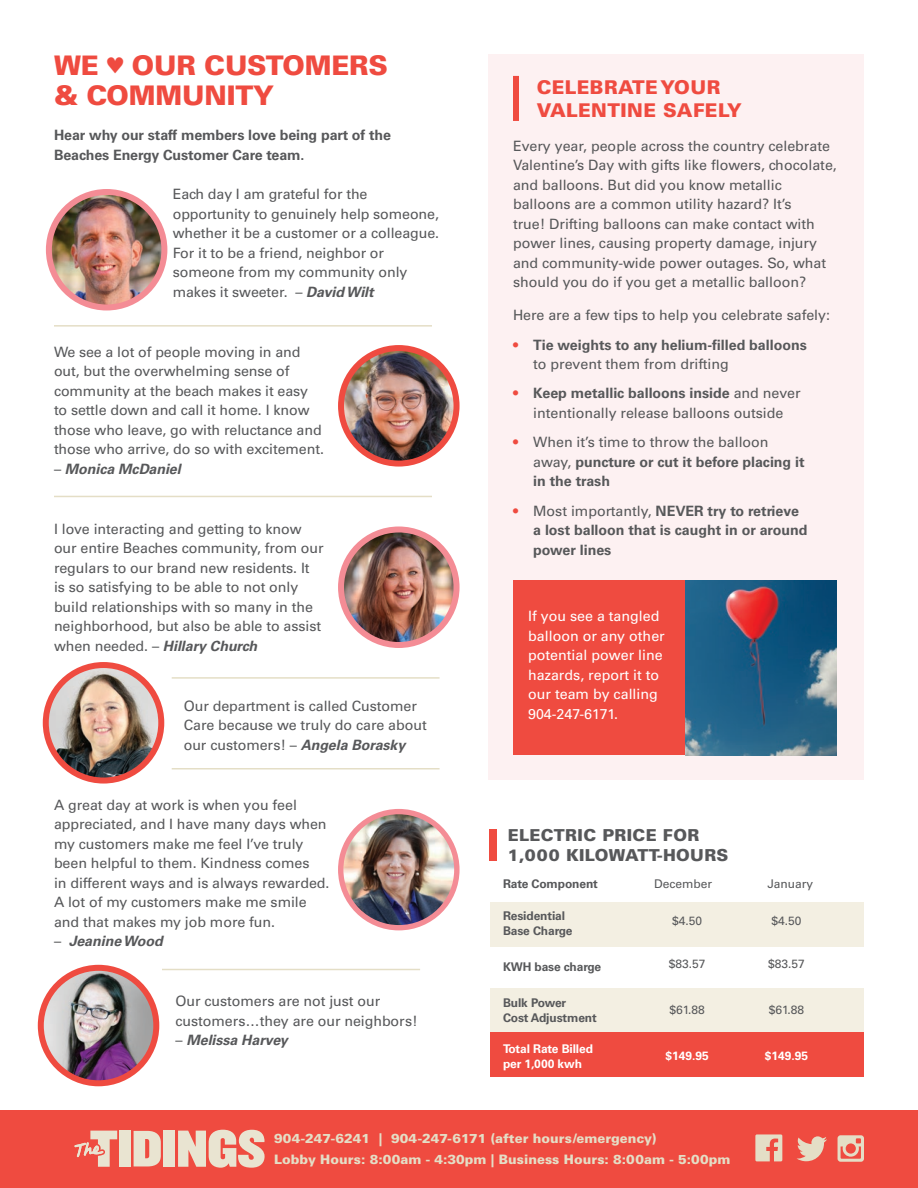
<style>
.page{position:relative;width:918px;height:1188px;background:#fff}
.page>*{position:absolute;margin:0;border:0;box-sizing:border-box;transform-origin:0 0}
.t1{font:900 27px/30px "Univers LT Std";letter-spacing:-.01em;color:#ef4b40}
.t2{font:900 18.9px/22.8px "Univers LT Std";letter-spacing:.02em;color:#ef4b40}
.t3{font:900 16.5px/19.8px "Univers LT Std";letter-spacing:.02em;color:#57585a}
.t4{font:14.25px/19.5px "Univers LT Std";letter-spacing:-.005em;color:#57585a}
.t5{font:700 14.25px/19.5px "Univers LT Std";letter-spacing:-.005em;color:#57585a}
.t6{font:14.25px/19.5px "Univers LT Std";color:#fff}
.t7{font:italic 700 14.25px "Univers LT Std";letter-spacing:-.005em;color:#57585a}
.t8{font:900 13.05px "Univers LT Std";color:#e4dec6}
.t9{font:700 12px/15px "Univers LT Std";letter-spacing:-.01em;color:#57585a}
.t10{font:12px "Univers LT Std";color:#57585a}
.t11{font:700 12px/15px "Univers LT Std";letter-spacing:-.01em;color:#fff}
.s1{font-family:"Menlo";font-weight:700}
.s2{font-weight:700;font-style:italic}
.s3{font-weight:400;font-style:normal}
.s4{font-weight:400;color:#ef4b40}
.s5{font-weight:400}
.s6{color:#ef4b40}
.s7{font-weight:700}
</style>
<div class="page">
<div style="left:489px;top:54px;width:375px;height:726px;background:#fdf1f2"></div>
<div style="left:513px;top:580px;width:324px;height:175px;background:#ef4b40"></div>
<img style="left:686px;top:580px;width:151px;height:175px">
<div style="left:490px;top:902px;width:374px;height:45px;background:#f3efe2"></div>
<div style="left:490px;top:988px;width:374px;height:45px;background:#f3efe2"></div>
<div style="left:490px;top:1033px;width:374px;height:44px;background:#ef4b40"></div>
<div style="left:490px;top:829px;width:7px;height:32px;background:#ef4b40"></div>
<div style="left:0;top:1110px;width:918px;height:78px;background:#ef4b40"></div>
<img style="left:49px;top:192px;width:115px;height:116px;border-radius:58px">
<div style="left:46px;top:189px;width:121px;height:121px;border:6px solid #f48c95;border-radius:50%"></div>
<img style="left:341px;top:530px;width:116px;height:115px;border-radius:58px">
<div style="left:338px;top:526px;width:122px;height:122px;border:6px solid #f48c95;border-radius:50%"></div>
<img style="left:343px;top:812px;width:111px;height:116px">
<div style="left:338px;top:809px;width:122px;height:121px;border:5px solid #f48c95;border-radius:50%"></div>
<img style="left:341px;top:348px;width:116px;height:116px">
<div style="left:338px;top:345px;width:122px;height:122px;border:6px solid #ef4b40;border-radius:50%"></div>
<img style="left:46px;top:665px;width:115px;height:116px;border-radius:58px">
<div style="left:43px;top:662px;width:121px;height:122px;border:6px solid #ef4b40;border-radius:50%"></div>
<img style="left:41px;top:968px;width:115px;height:115px;border-radius:58px">
<div style="left:38px;top:965px;width:121px;height:121px;border:6px solid #ef4b40;border-radius:50%"></div>
<div style="left:513px;top:76px;width:6px;height:45px;background:#ef4b40"></div>
<svg style="left:178px;top:1130px;width:87px;height:38px"></svg>
<div style="left:163px;top:1131px;width:12px;height:36px;background:#e9e4d1"></div>
<svg style="left:134px;top:1131px;width:27px;height:35px"></svg>
<div style="left:119px;top:1131px;width:12px;height:36px;background:#e9e4d1"></div>
<svg style="left:74px;top:1131px;width:43px;height:36px"></svg>
<hr style="left:54px;top:325px;width:378px;height:2px;background:#e4dec6">
<hr style="left:54px;top:496px;width:378px;height:1px;background:#e4dec6">
<hr style="left:172px;top:677px;width:268px;height:2px;background:#e4dec6">
<hr style="left:172px;top:768px;width:268px;height:2px;background:#e4dec6">
<hr style="left:162px;top:969px;width:258px;height:1px;background:#e4dec6">
<svg style="left:755px;top:1134px;width:27px;height:27px"></svg>
<svg style="left:838px;top:1135px;width:26px;height:27px"></svg>
<svg style="left:797px;top:1136px;width:30px;height:25px"></svg>
<p class="t1" style="left:54px;top:50px;width:335px">WE <span class="s1">♥</span> OUR CUSTOMERS &amp; COMMUNITY</p>
<p class="t5" style="left:54px;top:126px;width:339px">Hear why our staff members love being part of the<br>Beaches Energy Customer Care team.</p>
<p class="t4" style="left:173px;top:185px;width:268px">Each day I am grateful for the opportunity to genuinely help someone, whether it be a customer or a colleague.<br>For it to be a friend, neighbor or someone from my community only makes it sweeter. – <span class="s2">David Wilt</span></p>
<p class="t4" style="left:54px;top:342px;width:271px">We see a lot of people moving in and out, but the overwhelming sense of community at the beach makes it easy to settle down and call it home. I know those who leave, go with reluctance and those who arrive, do so with excitement.</p>
<p class="t7" style="left:54px;top:460px;width:128px"><span class="s3">–</span> Monica McDaniel</p>
<p class="t4" style="left:54px;top:519px;width:271px">I love interacting and getting to know our entire Beaches community, from our regulars to our brand new residents. It is so satisfying to be able to not only build relationships with so many in the neighborhood, but also be able to assist when needed. – <span class="s2">Hillary Church</span></p>
<p class="t4" style="left:184px;top:696px;width:245px">Our department is called Customer<br>Care because we truly do care about our customers! – <span class="s2">Angela Borasky</span></p>
<p class="t4" style="left:54px;top:795px;width:277px">A great day at work is when you feel appreciated, and I have many days when my customers make me feel I’ve truly been helpful to them. Kindness comes<br>in different ways and is always rewarded.<br>A lot of my customers make me smile and that makes my job more fun.</p>
<p class="t7" style="left:54px;top:933px;width:110px"><span class="s3">–</span> Jeanine Wood</p>
<p class="t4" style="left:176px;top:992px;width:244px">Our customers are not just our customers…they are our neighbors!</p>
<p class="t7" style="left:176px;top:1032px;width:114px"><span class="s3">–</span> Melissa Harvey</p>
<p class="t2" style="left:537px;top:76px;width:207px">CELEBRATE YOUR<br>VALENTINE SAFELY</p>
<p class="t4" style="left:513px;top:136px;width:325px">Every year, people across the country celebrate Valentine’s Day with gifts like flowers, chocolate, and balloons. But did you know metallic balloons are a common utility hazard? It’s<br>true! Drifting balloons can make contact with power lines, causing property damage, injury and community-wide power outages. So, what should you do if you get a metallic balloon?</p>
<p class="t4" style="left:513px;top:306px;width:319px">Here are a few tips to help you celebrate safely:</p>
<p class="t5" style="left:533px;top:335px;width:275px;text-indent:-20px"><span class="s4">•</span> Tie weights to any helium-filled balloons <span class="s5">to prevent them from drifting</span></p>
<p class="t4" style="left:513px;top:384px;width:289px;text-align:center"><span class="s6">•</span> <span class="s7">Keep metallic balloons inside</span> and never intentionally release balloons outside</p>
<p class="t5" style="left:533px;top:433px;width:273px;text-indent:-20px"><span class="s4">•</span> <span class="s5">When it’s time to throw the balloon away,</span> puncture or cut it before placing it in the trash</p>
<p class="t5" style="left:533px;top:501px;width:276px;text-indent:-20px"><span class="s4">•</span> <span class="s5">Most importantly,</span> NEVER try to retrieve a lost balloon that is caught in or around power lines</p>
<p class="t6" style="left:528px;top:606px;width:138px">If you see a tangled balloon or any other potential power line hazards, report it to our team by calling<br>904-247-6171.</p>
<p class="t3" style="left:508px;top:825px;width:222px">ELECTRIC PRICE FOR<br>1,000 KILOWATT-HOURS</p>
<p class="t9" style="left:503px;top:876px;width:96px">Rate Component</p>
<p class="t9" style="left:503px;top:908px;width:71px">Residential<br>Base Charge</p>
<p class="t9" style="left:503px;top:959px;width:100px">KWH base charge</p>
<p class="t9" style="left:503px;top:995px;width:95px">Bulk Power<br>Cost Adjustment</p>
<p class="t11" style="left:503px;top:1041px;width:92px">Total Rate Billed per 1,000 kwh</p>
<p class="t10" style="left:654px;top:877px;width:60px">December</p>
<p class="t10" style="left:767px;top:877px;width:47px">January</p>
<p class="t10" style="left:672px;top:914px;width:32px">$4.50</p>
<p class="t10" style="left:669px;top:957px;width:38px">$83.57</p>
<p class="t10" style="left:669px;top:1003px;width:37px">$61.88</p>
<p class="t11" style="left:665px;top:1049px;width:45px">$149.95</p>
<p class="t10" style="left:771px;top:914px;width:32px">$4.50</p>
<p class="t10" style="left:768px;top:957px;width:38px">$83.57</p>
<p class="t10" style="left:769px;top:1003px;width:37px">$61.88</p>
<p class="t11" style="left:765px;top:1049px;width:45px">$149.95</p>
<p class="t8" style="left:274px;top:1130px;width:384px">904-247-6241 | 904-247-6171 (after hours/emergency)</p>
<p class="t8" style="left:274px;top:1152px;width:458px">Lobby Hours: 8:00am - 4:30pm | Business Hours: 8:00am - 5:00pm</p>
</div>
